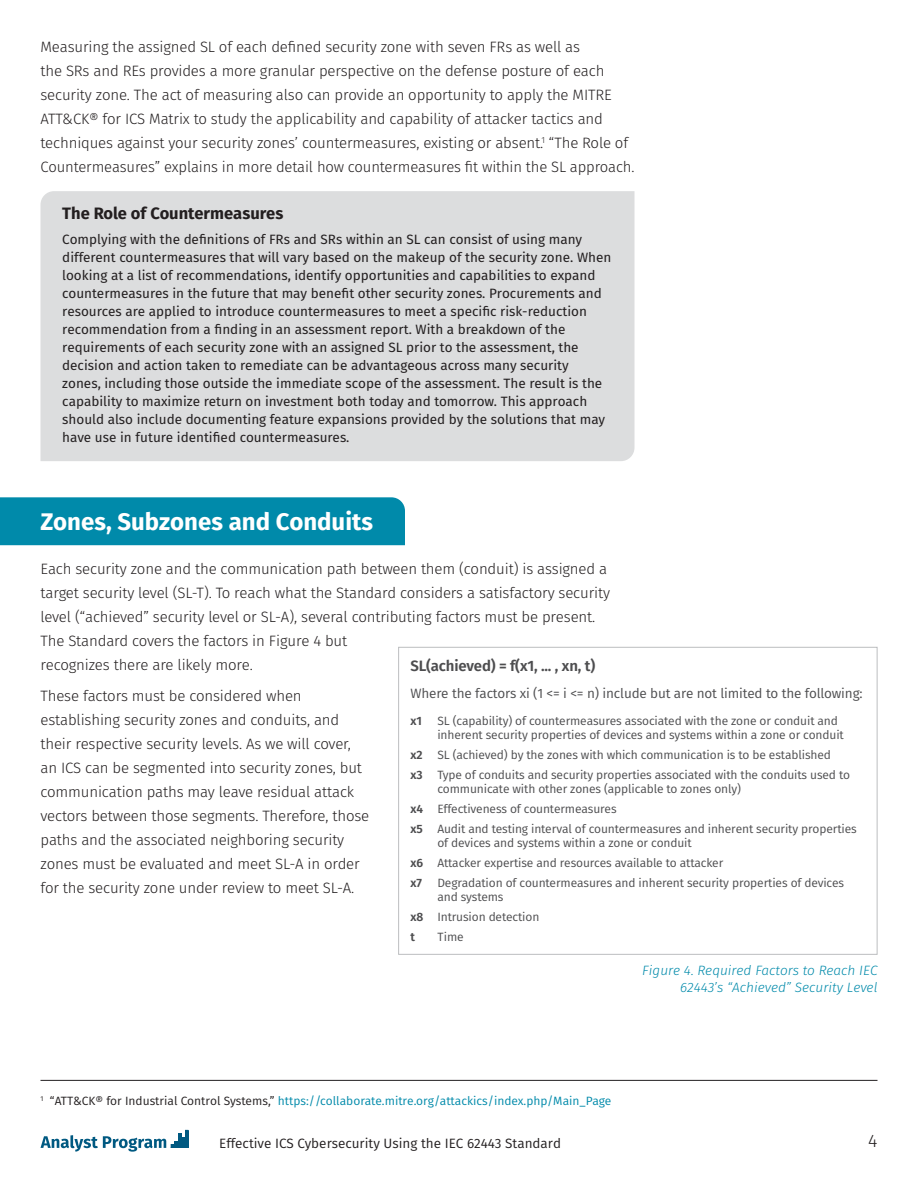
<style>
.page{position:relative;width:918px;height:1188px;background:#fff}
.page>*{position:absolute;margin:0;border:0;box-sizing:border-box;transform-origin:0 0}
.t1{font:700 24px "Fira Sans";color:#fff}
.t2{font:300 18px "Fira Sans";color:#231f20}
.t3{font:700 16.5px "Fira Sans";color:#231f20}
.t4{font:300 15px/24px "Fira Sans";letter-spacing:-.01em;color:#231f20}
.t5{font:600 15px "Fira Sans";letter-spacing:-.01em;color:#4d4d4f}
.t6{font:13.5px/18px "Fira Sans";color:#231f20}
.t7{font:13.5px "Fira Sans";letter-spacing:-.01em;color:#4d4d4f}
.t8{font:italic 300 13.5px/16.5px "Fira Sans";color:#008aaa;text-align:right}
.t9{font:13.5px "Fira Sans";color:#231f20}
.t10{font:12px/20.2px "Fira Sans";letter-spacing:-.01em;color:#4d4d4f}
.t11{font:12px "Fira Sans";color:#008aaa}
.t12{font:600 12px "Fira Sans";color:#4d4d4f}
.s1{font-weight:600}
.s2{color:#231f20}
</style>
<div class="page">
<div style="left:0;top:497px;width:405px;height:48px;background:#008aaa"></div>
<hr style="left:178px;top:1133px;width:3px;height:15px;background:#005981">
<hr style="left:186px;top:1130px;width:3px;height:18px;background:#005981">
<svg style="left:41px;top:1135px;width:145px;height:17px"></svg>
<div style="left:40px;top:191px;width:594px;height:270px;background:#dcddde"></div>
<div style="left:398px;top:647px;width:480px;height:308px;background:#fff;border:1px solid #bcbec0"></div>
<hr style="left:40px;top:1080px;width:838px;height:1px;background:#231f20">
<p class="t4" style="left:40px;top:35px;width:595px">Measuring the assigned SL of each defined security zone with seven FRs as well as<br>the SRs and REs provides a more granular perspective on the defense posture of each security zone. The act of measuring also can provide an opportunity to apply the MITRE ATT&amp;CK® for ICS Matrix to study the applicability and capability of attacker tactics and techniques against your security zones’ countermeasures, existing or absent.<sup>1</sup> “The Role of Countermeasures” explains in more detail how countermeasures fit within the SL approach.</p>
<p class="t3" style="left:62px;top:202px;width:223px">The Role of Countermeasures</p>
<p class="t6" style="left:62px;top:230px;width:551px">Complying with the definitions of FRs and SRs within an SL can consist of using many different countermeasures that will vary based on the makeup of the security zone. When looking at a list of recommendations, identify opportunities and capabilities to expand countermeasures in the future that may benefit other security zones. Procurements and resources are applied to introduce countermeasures to meet a specific risk-reduction recommendation from a finding in an assessment report. With a breakdown of the requirements of each security zone with an assigned SL prior to the assessment, the decision and action taken to remediate can be advantageous across many security<br>zones, including those outside the immediate scope of the assessment. The result is the capability to maximize return on investment both today and tomorrow. This approach should also include documenting feature expansions provided by the solutions that may have use in future identified countermeasures.</p>
<h1 class="t1" style="left:40px;top:504px;width:334px">Zones, Subzones and Conduits</h1>
<p class="t4" style="left:40px;top:557px;width:571px">Each security zone and the communication path between them (conduit) is assigned a target security level (SL-T). To reach what the Standard considers a satisfactory security level (“achieved” security level or SL-A), several contributing factors must be present.<br>The Standard covers the factors in Figure 4 but<br>recognizes there are likely more.</p>
<p class="t4" style="left:40px;top:683px;width:330px">These factors must be considered when establishing security zones and conduits, and their respective security levels. As we will cover, an ICS can be segmented into security zones, but communication paths may leave residual attack vectors between those segments. Therefore, those paths and the associated neighboring security zones must be evaluated and meet SL-A in order for the security zone under review to meet SL-A.</p>
<p class="t5" style="left:410px;top:655px;width:186px">SL(achieved) = f(x1, ... , xn, t)</p>
<p class="t7" style="left:410px;top:684px;width:454px">Where the factors xi (1 &lt;= i &lt;= n) include but are not limited to the following:</p>
<p class="t12" style="left:410px;top:713px;width:13px">x1</p>
<p class="t10" style="left:437px;top:714px;width:408px;line-height:13.5px">SL (capability) of countermeasures associated with the zone or conduit and inherent security properties of devices and systems within a zone or conduit</p>
<p class="t10" style="left:410px;top:745px;width:441px"><span class="s1">x2</span> SL (achieved) by the zones with which communication is to be established<br><span class="s1">x3</span> Type of conduits and security properties associated with the conduits used to</p>
<p class="t10" style="left:410px;top:778px;width:448px;text-indent:27px">communicate with other zones (applicable to zones only)<br><span class="s1">x4</span> Effectiveness of countermeasures<br><span class="s1">x5</span> Audit and testing interval of countermeasures and inherent security properties</p>
<p class="t10" style="left:410px;top:832px;width:314px;text-indent:27px">of devices and systems within a zone or conduit<br><span class="s1">x6</span> Attacker expertise and resources available to attacker <span class="s1">x7</span></p>
<p class="t10" style="left:437px;top:876px;width:408px;line-height:13.5px">Degradation of countermeasures and inherent security properties of devices and systems</p>
<p class="t10" style="left:410px;top:907px;width:130px"><span class="s1">x8</span> Intrusion detection <span class="s1">t</span></p>
<p class="t10" style="left:437px;top:927px;width:28px">Time</p>
<p class="t8" style="left:642px;top:962px;width:237px">Figure 4. Required Factors to Reach IEC<br>62443’s “Achieved” Security Level</p>
<p class="t11" style="left:40px;top:1092px;width:573px"><sup>1</sup> <span class="s2">“ATT&amp;CK® for Industrial Control Systems,”</span> https://collaborate.mitre.org/attackics/index.php/Main_Page</p>
<p class="t9" style="left:219px;top:1133px;width:343px">Effective ICS Cybersecurity Using the IEC 62443 Standard</p>
<p class="t2" style="left:868px;top:1128px;width:11px">4</p>
</div>
